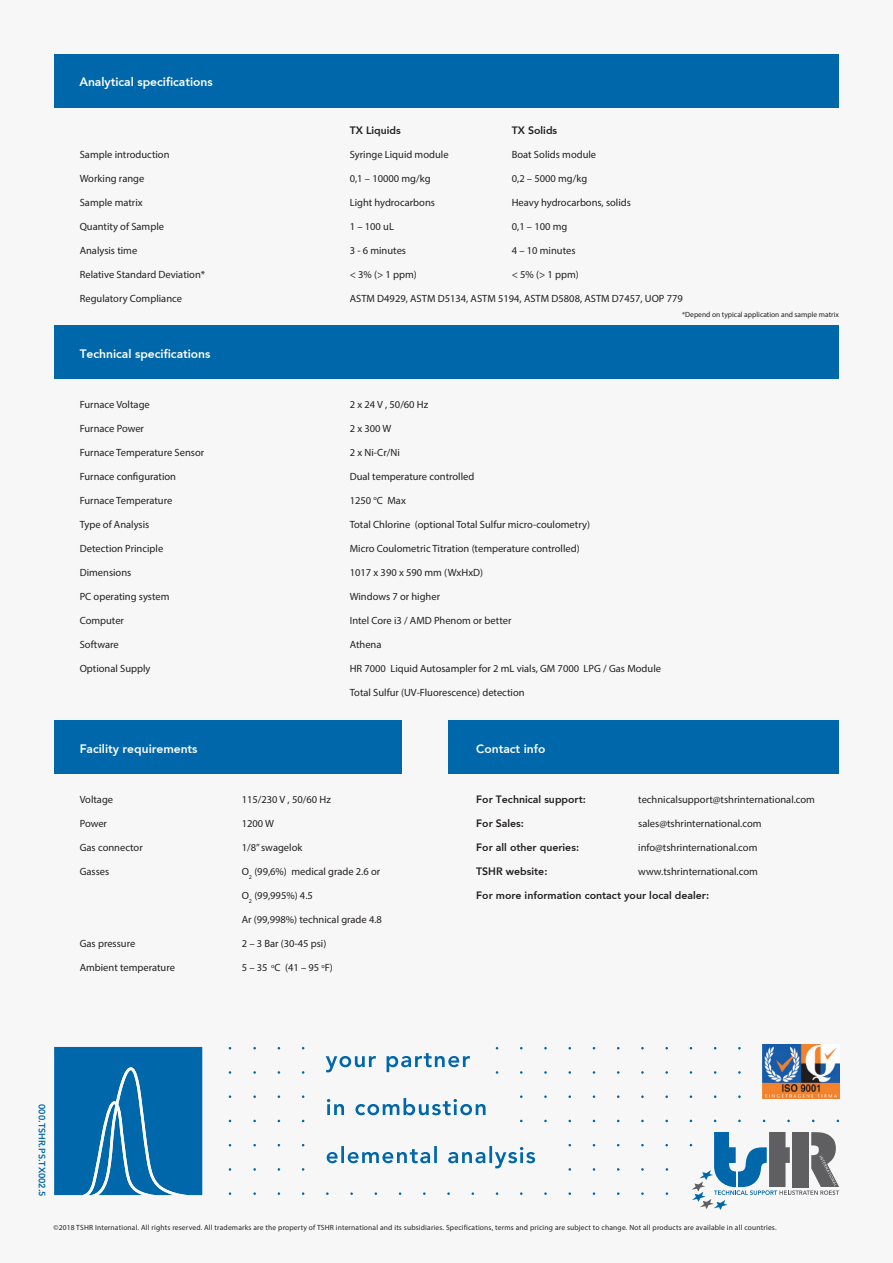
<style>
.page{position:relative;width:893px;height:1263px;background:#f7f7f8}
.page>*{position:absolute;margin:0;border:0;box-sizing:border-box;transform-origin:0 0}
.t1{font:800 12px "Avenir";color:#fff}
.t2{font:10.5px "Myriad Pro";color:#231f20}
.t3{font:800 10.5px "Avenir";color:#231f20}
.t4{font:800 9px "Avenir";color:#0067aa}
.t5{font:7.5px "Myriad Pro";letter-spacing:.02em;color:#231f20}
.t6{font:7.5px "Myriad Pro";color:#231f20}
</style>
<div class="page">
<div style="left:54px;top:325px;width:785px;height:54px;background:#0067aa"></div>
<div style="left:54px;top:721px;width:348px;height:53px;background:#0067aa"></div>
<div style="left:449px;top:721px;width:390px;height:53px;background:#0067aa"></div>
<div style="left:54px;top:54px;width:785px;height:53px;background:#0067aa"></div>
<svg style="left:327px;top:1146px;width:208px;height:22px"></svg>
<svg style="left:327px;top:1098px;width:159px;height:17px"></svg>
<svg style="left:326px;top:1053px;width:144px;height:19px"></svg>
<svg style="left:54px;top:1047px;width:148px;height:148px;background:#1171af"></svg>
<img style="left:763px;top:1044px;width:76px;height:54px">
<svg style="left:690px;top:1132px;width:149px;height:78px"></svg>
<p class="t1" style="left:79px;top:74px;width:135px">Analytical specifications</p>
<p class="t3" style="left:350px;top:124px;width:53px">TX Liquids</p>
<p class="t3" style="left:512px;top:124px;width:47px">TX Solids</p>
<p class="t2" style="left:80px;top:148px;width:91px">Sample introduction</p>
<p class="t2" style="left:350px;top:148px;width:100px">Syringe Liquid module</p>
<p class="t2" style="left:512px;top:148px;width:86px">Boat Solids module</p>
<p class="t2" style="left:80px;top:172px;width:66px">Working range</p>
<p class="t2" style="left:350px;top:172px;width:82px">0,1 – 10000 mg/kg</p>
<p class="t2" style="left:512px;top:172px;width:77px">0,2 – 5000 mg/kg</p>
<p class="t2" style="left:80px;top:196px;width:65px">Sample matrix</p>
<p class="t2" style="left:350px;top:196px;width:87px">Light hydrocarbons</p>
<p class="t2" style="left:512px;top:196px;width:121px">Heavy hydrocarbons, solids</p>
<p class="t2" style="left:80px;top:220px;width:86px">Quantity of Sample</p>
<p class="t2" style="left:350px;top:220px;width:46px">1 – 100 uL</p>
<p class="t2" style="left:512px;top:220px;width:57px">0,1 – 100 mg</p>
<p class="t2" style="left:80px;top:244px;width:59px">Analysis time</p>
<p class="t2" style="left:350px;top:244px;width:58px">3 - 6 minutes</p>
<p class="t2" style="left:512px;top:244px;width:65px">4 – 10 minutes</p>
<p class="t2" style="left:80px;top:268px;width:127px">Relative Standard Deviation*</p>
<p class="t2" style="left:350px;top:268px;width:69px">&lt; 3% (&gt; 1 ppm)</p>
<p class="t2" style="left:512px;top:268px;width:69px">&lt; 5% (&gt; 1 ppm)</p>
<p class="t2" style="left:80px;top:292px;width:104px">Regulatory Compliance</p>
<p class="t2" style="left:350px;top:292px;width:335px">ASTM D4929, ASTM D5134, ASTM 5194, ASTM D5808, ASTM D7457, UOP 779</p>
<p class="t1" style="left:80px;top:346px;width:132px">Technical specifications</p>
<p class="t2" style="left:80px;top:398px;width:72px">Furnace Voltage</p>
<p class="t2" style="left:350px;top:398px;width:80px">2 x 24 V , 50/60 Hz</p>
<p class="t2" style="left:80px;top:422px;width:66px">Furnace Power</p>
<p class="t2" style="left:350px;top:422px;width:43px">2 x 300 W</p>
<p class="t2" style="left:80px;top:446px;width:126px">Furnace Temperature Sensor</p>
<p class="t2" style="left:350px;top:446px;width:52px">2 x Ni-Cr/Ni</p>
<p class="t2" style="left:80px;top:470px;width:98px">Furnace configuration</p>
<p class="t2" style="left:350px;top:470px;width:126px">Dual temperature controlled</p>
<p class="t2" style="left:80px;top:494px;width:94px">Furnace Temperature</p>
<p class="t2" style="left:350px;top:494px;width:58px">1250 <sup>o</sup>C Max</p>
<p class="t2" style="left:80px;top:518px;width:71px">Type of Analysis</p>
<p class="t2" style="left:350px;top:518px;width:242px">Total Chlorine (optional Total Sulfur micro-coulometry)</p>
<p class="t2" style="left:80px;top:542px;width:85px">Detection Principle</p>
<p class="t2" style="left:350px;top:542px;width:231px">Micro Coulometric Titration (temperature controlled)</p>
<p class="t2" style="left:80px;top:566px;width:53px">Dimensions</p>
<p class="t2" style="left:350px;top:566px;width:135px">1017 x 390 x 590 mm (WxHxD)</p>
<p class="t2" style="left:80px;top:590px;width:91px">PC operating system</p>
<p class="t2" style="left:350px;top:590px;width:92px">Windows 7 or higher</p>
<p class="t2" style="left:80px;top:614px;width:46px">Computer</p>
<p class="t2" style="left:350px;top:614px;width:163px">Intel Core i3 / AMD Phenom or better</p>
<p class="t2" style="left:80px;top:638px;width:41px">Software</p>
<p class="t2" style="left:350px;top:638px;width:33px">Athena</p>
<p class="t2" style="left:80px;top:662px;width:72px">Optional Supply</p>
<p class="t2" style="left:350px;top:662px;width:313px">HR 7000 Liquid Autosampler for 2 mL vials, GM 7000 LPG / Gas Module</p>
<p class="t2" style="left:350px;top:686px;width:176px">Total Sulfur (UV-Fluorescence) detection</p>
<p class="t1" style="left:80px;top:742px;width:119px">Facility requirements</p>
<p class="t1" style="left:476px;top:742px;width:71px">Contact info</p>
<p class="t6" style="left:682px;top:310px;width:158px">*Depend on typical application and sample matrix</p>
<p class="t2" style="left:80px;top:793px;width:35px">Voltage</p>
<p class="t2" style="left:242px;top:793px;width:91px">115/230 V , 50/60 Hz</p>
<p class="t2" style="left:80px;top:817px;width:29px">Power</p>
<p class="t2" style="left:242px;top:817px;width:34px">1200 W</p>
<p class="t2" style="left:80px;top:841px;width:65px">Gas connector</p>
<p class="t2" style="left:242px;top:841px;width:62px">1/8” swagelok</p>
<p class="t2" style="left:80px;top:865px;width:31px">Gasses</p>
<p class="t2" style="left:242px;top:865px;width:140px">O<sub>2</sub> (99,6%) medical grade 2.6 or</p>
<p class="t2" style="left:242px;top:889px;width:73px">O<sub>2</sub> (99,995%) 4.5</p>
<p class="t2" style="left:242px;top:913px;width:142px">Ar (99,998%) technical grade 4.8</p>
<p class="t2" style="left:80px;top:937px;width:57px">Gas pressure</p>
<p class="t2" style="left:242px;top:937px;width:86px">2 – 3 Bar (30-45 psi)</p>
<p class="t2" style="left:80px;top:961px;width:97px">Ambient temperature</p>
<p class="t2" style="left:242px;top:961px;width:93px">5 – 35 <sup>o</sup>C (41 – 95 <sup>o</sup>F)</p>
<p class="t3" style="left:476px;top:793px;width:111px">For Technical support:</p>
<p class="t2" style="left:638px;top:793px;width:178px">technicalsupport@tshrinternational.com</p>
<p class="t3" style="left:476px;top:817px;width:49px">For Sales:</p>
<p class="t2" style="left:638px;top:817px;width:125px">sales@tshrinternational.com</p>
<p class="t3" style="left:476px;top:841px;width:104px">For all other queries:</p>
<p class="t2" style="left:638px;top:841px;width:121px">info@tshrinternational.com</p>
<p class="t3" style="left:476px;top:865px;width:73px">TSHR website:</p>
<p class="t2" style="left:638px;top:865px;width:121px">www.tshrinternational.com</p>
<p class="t3" style="left:476px;top:889px;width:234px">For more information contact your local dealer:</p>
<p class="t4" style="left:47px;top:1104px;width:94px;rotate:90deg">000.TSHR.PS.TX002.5</p>
<p class="t5" style="left:53px;top:1223px;width:725px">©2018 TSHR International. All rights reserved. All trademarks are the property of TSHR international and its subsidiaries. Specifications, terms and pricing are subject to change. Not all products are available in all countries.</p>
</div>
